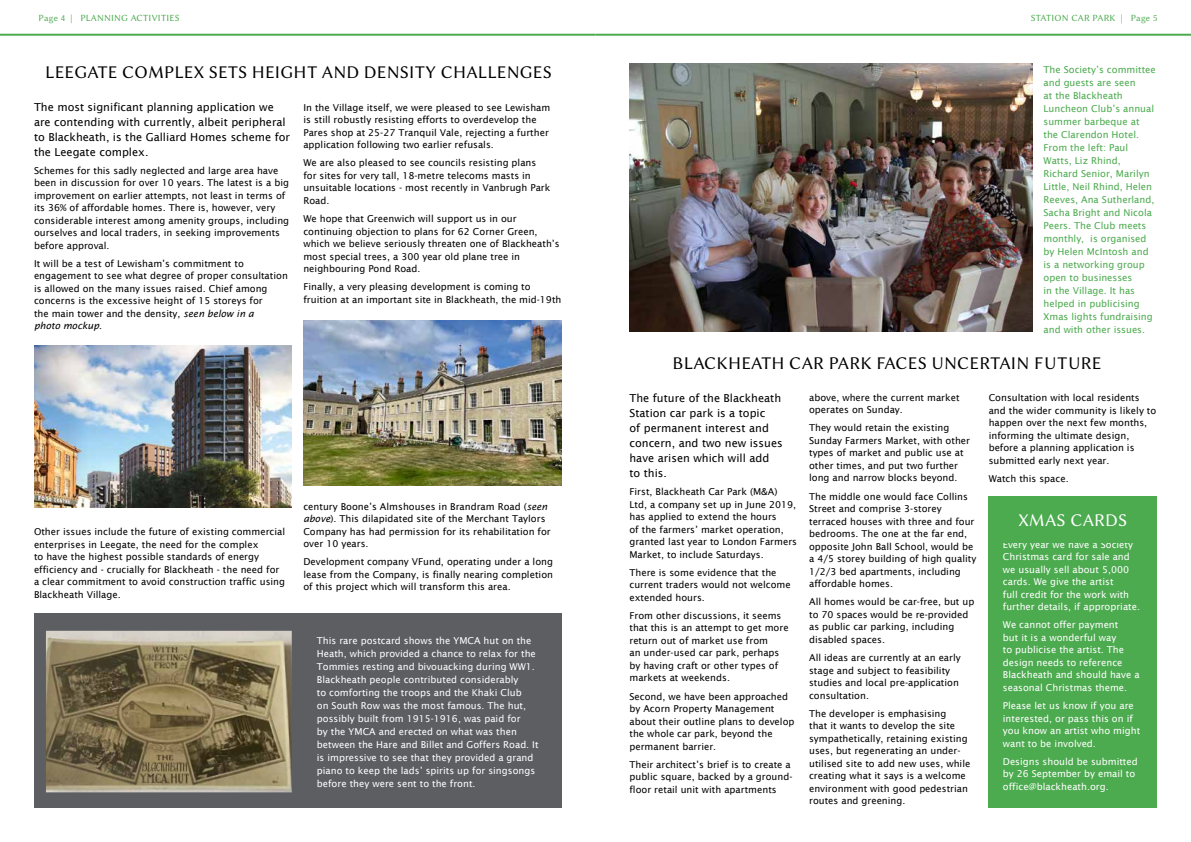
<style>
.page{position:relative;width:1191px;height:842px;background:#fff}
.page>*{position:absolute;margin:0;border:0;box-sizing:border-box;transform-origin:0 0}
.t1{font:18px "Lin Biolinum O";letter-spacing:.01em;color:#000}
.t2{font:18px "Lin Biolinum O";letter-spacing:.01em;color:#fff}
.t3{font:11px/15px "Lucida Sans";color:#000}
.t4{font:9.5px/12.5px "Lucida Sans";color:#000}
.t5{font:9.5px/12.5px "Lucida Sans";color:#fff}
.t6{font:9.5px/13px "Lucida Sans";color:#4caa4f}
.t7{font:9.5px "Lin Biolinum O";letter-spacing:.02em;color:#4caa4f}
.s1{font-style:italic}
</style>
<div class="page">
<hr style="left:0;top:34px;width:595px;height:2px;background:#4caa4f">
<hr style="left:595px;top:34px;width:596px;height:2px;background:#4caa4f">
<div style="left:34px;top:614px;width:527px;height:194px;background:#5c5e62"></div>
<img style="left:34px;top:346px;width:258px;height:161px">
<img style="left:303px;top:320px;width:258px;height:166px">
<img style="left:46px;top:631px;width:246px;height:161px">
<img style="left:629px;top:64px;width:403px;height:267px">
<div style="left:988px;top:526px;width:169px;height:282px;background:#4caa4f"></div>
<div style="left:988px;top:496px;width:169px;height:47px;background:#4caa4f"></div>
<p class="t7" style="left:39px;top:12px;width:143px">Page 4 | PLANNING ACTIVITIES</p>
<h1 class="t1" style="left:45px;top:62px;width:508px">LEEGATE COMPLEX SETS HEIGHT AND DENSITY CHALLENGES</h1>
<p class="t3" style="left:34px;top:99px;width:257px">The most significant planning application we are contending with currently, albeit peripheral to Blackheath, is the Galliard Homes scheme for the Leegate complex.</p>
<p class="t4" style="left:34px;top:164px;width:257px">Schemes for this sadly neglected and large area have been in discussion for over 10 years. The latest is a big improvement on earlier attempts, not least in terms of its 36% of affordable homes. There is, however, very considerable interest among amenity groups, including ourselves and local traders, in seeking improvements before approval.</p>
<p class="t4" style="left:34px;top:257px;width:255px">It will be a test of Lewisham’s commitment to engagement to see what degree of proper consultation is allowed on the many issues raised. Chief among concerns is the excessive height of 15 storeys for<br>the main tower and the density, <span class="s1">seen below in a<br>photo mockup</span>.</p>
<p class="t4" style="left:303px;top:101px;width:248px">In the Village itself, we were pleased to see Lewisham is still robustly resisting efforts to overdevelop the Pares shop at 25-27 Tranquil Vale, rejecting a further application following two earlier refusals.</p>
<p class="t4" style="left:303px;top:157px;width:248px">We are also pleased to see councils resisting plans for sites for very tall, 18-metre telecoms masts in unsuitable locations - most recently in Vanbrugh Park Road.</p>
<p class="t4" style="left:303px;top:212px;width:258px">We hope that Greenwich will support us in our continuing objection to plans for 62 Corner Green, which we believe seriously threaten one of Blackheath’s most special trees, a 300 year old plane tree in neighbouring Pond Road.</p>
<p class="t4" style="left:303px;top:281px;width:259px">Finally, a very pleasing development is coming to fruition at an important site in Blackheath, the mid-19th</p>
<p class="t4" style="left:34px;top:525px;width:253px">Other issues include the future of existing commercial enterprises in Leegate, the need for the complex<br>to have the highest possible standards of energy efficiency and - crucially for Blackheath - the need for a clear commitment to avoid construction traffic using Blackheath Village.</p>
<p class="t4" style="left:303px;top:500px;width:249px">century Boone’s Almshouses in Brandram Road (<span class="s1">seen above</span>). This dilapidated site of the Merchant Taylors Company has had permission for its rehabilitation for over 10 years.</p>
<p class="t4" style="left:303px;top:555px;width:251px;text-align:justify">Development company VFund, operating under a long lease from the Company, is finally nearing completion of this project which will transform this area.</p>
<p class="t5" style="left:317px;top:634px;width:223px;line-height:13px">This rare postcard shows the YMCA hut on the Heath, which provided a chance to relax for the Tommies resting and bivouacking during WW1.<br>Blackheath people contributed considerably<br>to comforting the troops and the Khaki Club<br>on South Row was the most famous. The hut, possibly built from 1915-1916, was paid for<br>by the YMCA and erected on what was then between the Hare and Billet and Goffers Road. It is impressive to see that they provided a grand piano to keep the lads’ spirits up for singsongs before they were sent to the front.</p>
<p class="t7" style="left:1030px;top:12px;width:128px">STATION CAR PARK | Page 5</p>
<p class="t6" style="left:1043px;top:63px;width:114px">The Society’s committee and guests are seen<br>at the Blackheath<br>Luncheon Club’s annual summer barbeque at the Clarendon Hotel.<br>From the left: Paul<br>Watts, Liz Rhind,<br>Richard Senior, Marilyn<br>Little, Neil Rhind, Helen<br>Reeves, Ana Sutherland,<br>Sacha Bright and Nicola<br>Peers. The Club meets monthly, is organised by Helen McIntosh and is a networking group open to businesses<br>in the Village. It has helped in publicising<br>Xmas lights fundraising and with other issues.</p>
<h1 class="t1" style="left:672px;top:353px;width:430px">BLACKHEATH CAR PARK FACES UNCERTAIN FUTURE</h1>
<p class="t3" style="left:629px;top:390px;width:155px">The future of the Blackheath<br>Station car park is a topic<br>of permanent interest and concern, and two new issues have arisen which will add to this.</p>
<p class="t4" style="left:629px;top:485px;width:169px">First, Blackheath Car Park (M&amp;A)<br>Ltd, a company set up in June 2019, has applied to extend the hours<br>of the farmers’ market operation, granted last year to London Farmers<br>Market, to include Saturdays.</p>
<p class="t4" style="left:629px;top:566px;width:163px">There is some evidence that the current traders would not welcome extended hours.</p>
<p class="t4" style="left:629px;top:609px;width:161px">From other discussions, it seems that this is an attempt to get more return out of market use from<br>an under-used car park, perhaps by having craft or other types of markets at weekends.</p>
<p class="t4" style="left:629px;top:690px;width:166px">Second, we have been approached by Acorn Property Management about their outline plans to develop the whole car park, beyond the permanent barrier.</p>
<p class="t4" style="left:629px;top:758px;width:164px">Their architect’s brief is to create a public square, backed by a ground&shy;floor retail unit with apartments</p>
<p class="t4" style="left:809px;top:391px;width:152px">above, where the current market operates on Sunday.</p>
<p class="t4" style="left:809px;top:422px;width:162px">They would retain the existing<br>Sunday Farmers Market, with other types of market and public use at other times, and put two further long and narrow blocks beyond.</p>
<p class="t4" style="left:809px;top:490px;width:169px">The middle one would face Collins<br>Street and comprise 3-storey terraced houses with three and four bedrooms. The one at the far end, opposite John Ball School, would be a 4/5 storey building of high quality<br>1/2/3 bed apartments, including affordable homes.</p>
<p class="t4" style="left:809px;top:596px;width:167px">All homes would be car-free, but up to 70 spaces would be re-provided as public car parking, including disabled spaces.</p>
<p class="t4" style="left:809px;top:651px;width:153px">All ideas are currently at an early stage and subject to feasibility studies and local pre-application consultation.</p>
<p class="t4" style="left:809px;top:707px;width:163px">The developer is emphasising<br>that it wants to develop the site sympathetically, retaining existing uses, but regenerating an under&shy;utilised site to add new uses, while creating what it says is a welcome environment with good pedestrian routes and greening.</p>
<p class="t4" style="left:988px;top:391px;width:169px">Consultation with local residents and the wider community is likely to happen over the next few months, informing the ultimate design, before a planning application is submitted early next year.</p>
<p class="t4" style="left:988px;top:472px;width:81px">Watch this space.</p>
<h1 class="t2" style="left:1018px;top:510px;width:110px">XMAS CARDS</h1>
<p class="t5" style="left:1003px;top:538px;width:139px">Every year we have a Society<br>Christmas card for sale and we usually sell about 5,000 cards. We give the artist<br>full credit for the work with further details, if appropriate.</p>
<p class="t5" style="left:1003px;top:619px;width:138px">We cannot offer payment<br>but it is a wonderful way<br>to publicise the artist. The design needs to reference<br>Blackheath and should have a seasonal Christmas theme.</p>
<p class="t5" style="left:1003px;top:699px;width:139px">Please let us know if you are interested, or pass this on if you know an artist who might want to be involved.</p>
<p class="t5" style="left:1003px;top:755px;width:136px">Designs should be submitted by 26 September by email to office@blackheath.org.</p>
</div>
